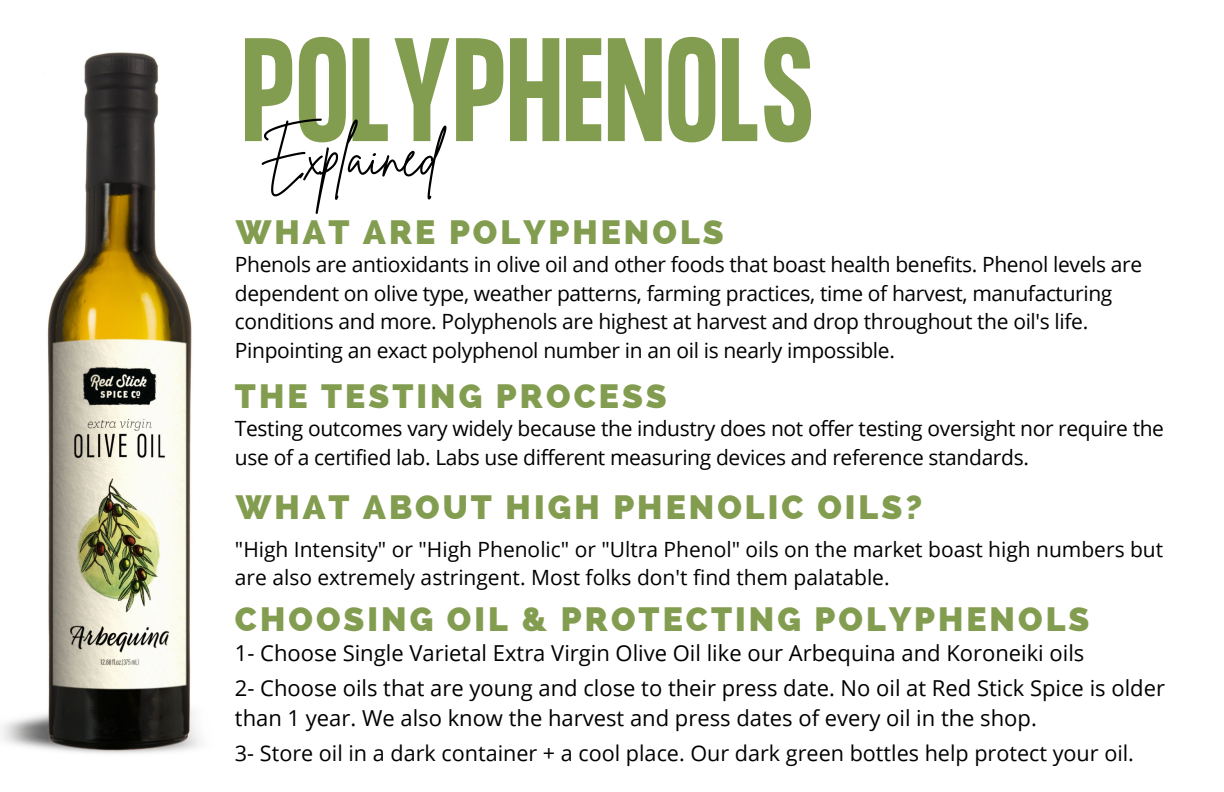
<style>
.page{position:relative;width:1224px;height:792px;background:#fff}
.page>*{position:absolute;margin:0;border:0;box-sizing:border-box;transform-origin:0 0}
.t1{font:700 128.6px "Formula Condensed";color:#839d50}
.t2{font:56.8px "Brittany Signature";color:#000}
.t3{font:800 33.8px "Raleway";letter-spacing:.09em;color:#839d50}
.t4{font:22px/30.8px "Open Sans";color:#000}
.t5{font:21.6px "Open Sans";color:#000}
.t6{font:21px/28.4px "Open Sans";letter-spacing:-.015em;color:#000}
</style>
<div class="page">
<img style="left:2px;top:52px;width:199px;height:702px">
<p class="t1" style="left:242px;top:25px;width:574px">POLYPHENOLS</p>
<p class="t2" style="left:260px;top:119px;width:181px">Explained</p>
<p class="t3" style="left:236px;top:212px;width:490px">WHAT ARE POLYPHENOLS</p>
<p class="t6" style="left:235px;top:250px;width:909px">Phenols are antioxidants in olive oil and other foods that boast health benefits. Phenol levels are dependent on olive type, weather patterns, farming practices, time of harvest, manufacturing conditions and more. Polyphenols are highest at harvest and drop throughout the oil's life.<br>Pinpointing an exact polyphenol number in an oil is nearly impossible.</p>
<p class="t3" style="left:235px;top:376px;width:433px">THE TESTING PROCESS</p>
<p class="t6" style="left:235px;top:414px;width:931px">Testing outcomes vary widely because the industry does not offer testing oversight nor require the use of a certified lab. Labs use different measuring devices and reference standards.</p>
<p class="t3" style="left:236px;top:488px;width:688px">WHAT ABOUT HIGH PHENOLIC OILS?</p>
<p class="t6" style="left:235px;top:534px;width:930px">"High Intensity" or "High Phenolic" or "Ultra Phenol" oils on the market boast high numbers but are also extremely astringent. Most folks don't find them palatable.</p>
<p class="t3" style="left:235px;top:599px;width:856px">CHOOSING OIL &amp; PROTECTING POLYPHENOLS</p>
<p class="t4" style="left:235px;top:637px;width:851px">1- Choose Single Varietal Extra Virgin Olive Oil like our Arbequina and Koroneiki oils</p>
<p class="t4" style="left:235px;top:672px;width:932px">2- Choose oils that are young and close to their press date. No oil at Red Stick Spice is older than 1 year. We also know the harvest and press dates of every oil in the shop.</p>
<p class="t5" style="left:235px;top:738px;width:901px">3- Store oil in a dark container + a cool place. Our dark green bottles help protect your oil.</p>
</div>
